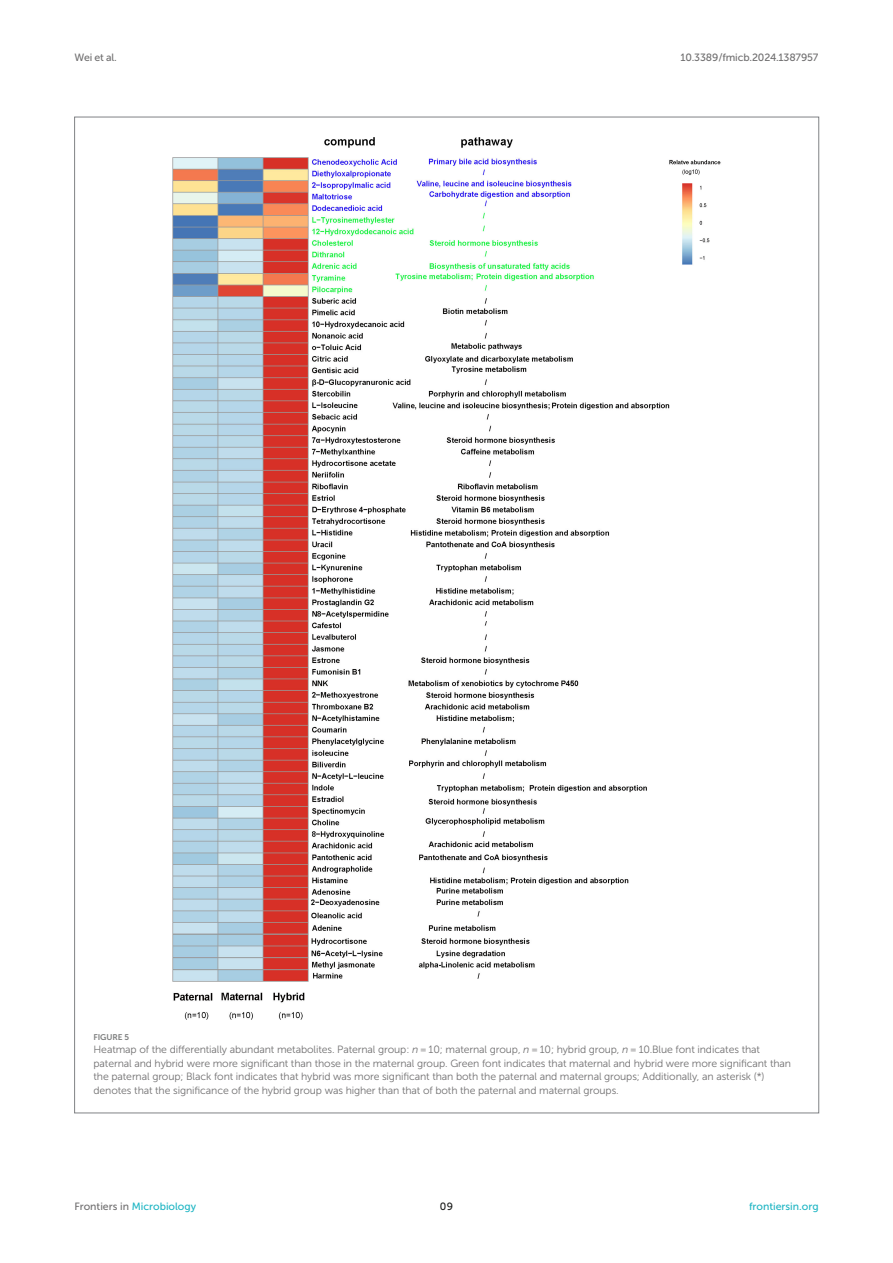
<style>
.page{position:relative;width:893px;height:1263px;background:#fff}
.page>*{position:absolute;margin:0;border:0;box-sizing:border-box;transform-origin:0 0}
.FIG_LEG{font:10.5px/13.5px "Museo Sans 300";letter-spacing:-.01em;color:#706f70}
.t1{font:10.5px "Museo Sans 500";color:#1db5c3}
.t2{font:10.5px "Museo Sans 500";letter-spacing:-.015em;color:#706f70}
.t3{font:10.5px "Museo Sans 500";color:#1b1c1b}
.FIG_HD{font:8.25px "Museo Sans 700";letter-spacing:-.01em;color:#7e7f7f}
.s1{font-style:italic}
.s2{color:#706f70}
</style>
<div class="page">
<img style="left:172px;top:137px;width:549px;height:883px">
<p class="t2" style="left:74px;top:51px;width:44px">Wei et al.</p>
<p class="t2" style="left:680px;top:51px;width:140px">10.3389/fmicb.2024.1387957</p>
<p class="FIG_HD" style="left:94px;top:1032px;width:37px">FIGURE 5</p>
<p class="FIG_LEG" style="left:94px;top:1043px;width:699px">Heatmap of the differentially abundant metabolites. Paternal group: <span class="s1">n</span> = 10; maternal group, <span class="s1">n</span> = 10; hybrid group, <span class="s1">n</span> = 10.Blue font indicates that paternal and hybrid were more significant than those in the maternal group. Green font indicates that maternal and hybrid were more significant than the paternal group; Black font indicates that hybrid was more significant than both the paternal and maternal groups; Additionally, an asterisk (*) denotes that the significance of the hybrid group was higher than that of both the paternal and maternal groups.</p>
<p class="t1" style="left:74px;top:1200px;width:123px"><span class="s2">Frontiers in</span> Microbiology</p>
<p class="t3" style="left:440px;top:1200px;width:15px">09</p>
<p class="t1" style="left:749px;top:1200px;width:71px">frontiersin.org</p>
</div>
